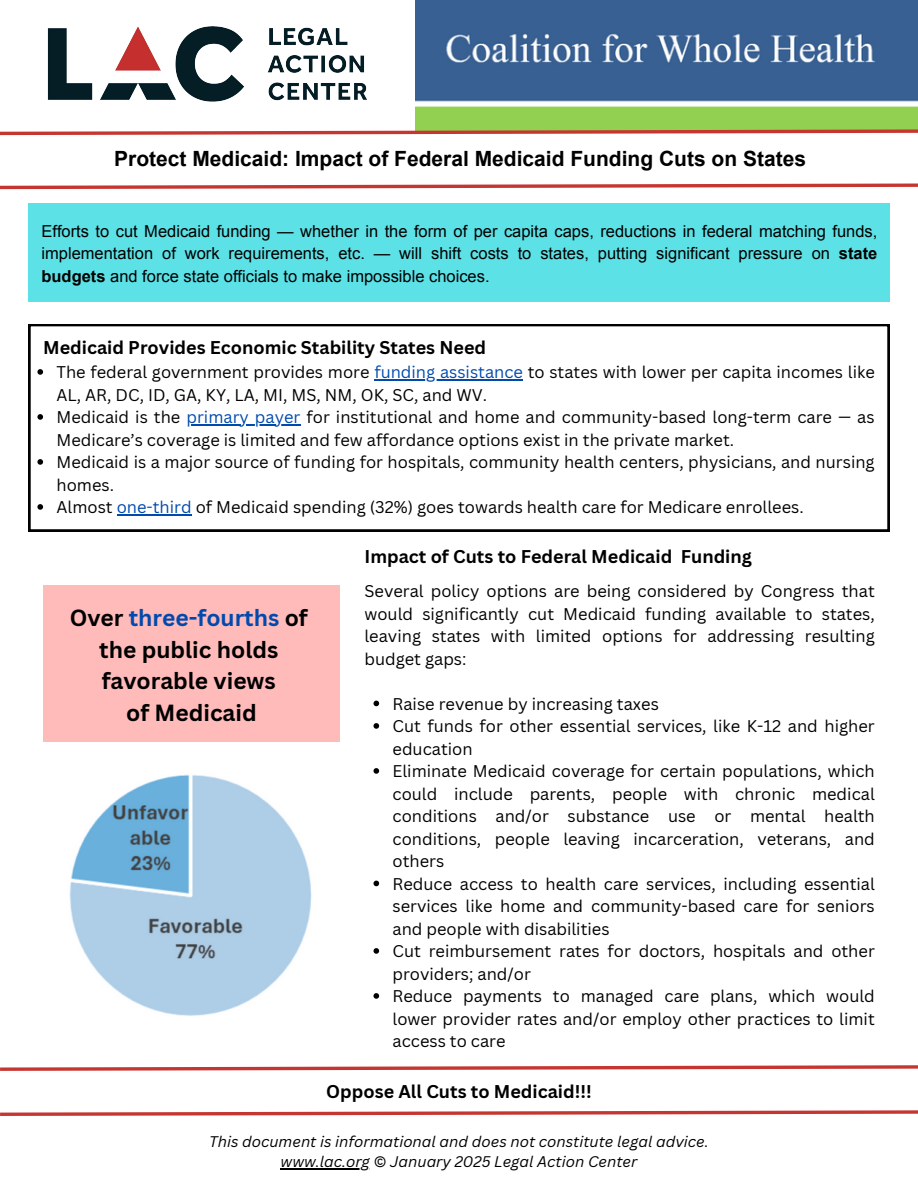
<style>
.page{position:relative;width:918px;height:1188px;background:#fff}
.page>*{position:absolute;margin:0;border:0;box-sizing:border-box;transform-origin:0 0}
.t1{font:700 22.8px/31.5px "Canva Sans";color:#000;text-align:center}
.t2{font:700 21px "Arial";color:#000}
.t3{font:700 18px "Canva Sans";color:#000}
.t4{font:16.5px/22.5px "Canva Sans";color:#000}
.t5{font:16.5px/22.5px "Arial";color:#000;text-align:justify}
.t6{font:italic 15px "Canva Sans";color:#000}
.s1{font-weight:700}
.s2{color:#004aad}
</style>
<div class="page">
<img style="left:416px;top:0;width:501px;height:128px">
<img style="left:47px;top:26px;width:320px;height:76px">
<svg style="left:0;top:128px;width:918px;height:8px"></svg>
<svg style="left:0;top:183px;width:918px;height:7px"></svg>
<div style="left:28px;top:204px;width:862px;height:98px;background:#5ce1e6"></div>
<svg style="left:28px;top:324px;width:861px;height:207px"></svg>
<div style="left:43px;top:585px;width:297px;height:157px;background:#ffbaba"></div>
<img style="left:69px;top:774px;width:243px;height:242px">
<svg style="left:37px;top:369px;width:6px;height:6px"></svg>
<hr style="left:374px;top:379px;width:149px;height:1px;background:#004aad">
<svg style="left:37px;top:414px;width:6px;height:6px"></svg>
<hr style="left:187px;top:424px;width:113px;height:1px;background:#004aad">
<svg style="left:37px;top:459px;width:6px;height:6px"></svg>
<svg style="left:37px;top:504px;width:6px;height:6px"></svg>
<hr style="left:117px;top:514px;width:75px;height:1px;background:#004aad">
<svg style="left:374px;top:701px;width:5px;height:5px"></svg>
<svg style="left:374px;top:723px;width:5px;height:6px"></svg>
<svg style="left:374px;top:768px;width:5px;height:6px"></svg>
<svg style="left:374px;top:881px;width:5px;height:5px"></svg>
<svg style="left:374px;top:948px;width:5px;height:6px"></svg>
<svg style="left:374px;top:993px;width:5px;height:6px"></svg>
<svg style="left:0;top:1110px;width:918px;height:6px"></svg>
<svg style="left:0;top:1065px;width:918px;height:6px"></svg>
<hr style="left:281px;top:1168px;width:89px;height:2px;background:#000">
<h2 class="t2" style="left:114px;top:145px;width:693px">Protect Medicaid: Impact of Federal Medicaid Funding Cuts on States</h2>
<p class="t5" style="left:41px;top:220px;width:837px">Efforts to cut Medicaid funding — whether in the form of per capita caps, reductions in federal matching funds, implementation of work requirements, etc. — will shift costs to states, putting significant pressure on <span class="s1">state budgets</span> and force state officials to make impossible choices.</p>
<p class="t3" style="left:43px;top:335px;width:445px">Medicaid Provides Economic Stability States Need</p>
<p class="t4" style="left:56px;top:360px;width:820px">The federal government provides more <span class="s2">funding assistance</span> to states with lower per capita incomes like</p>
<p class="t4" style="left:56px;top:383px;width:820px">AL, AR, DC, ID, GA, KY, LA, MI, MS, NM, OK, SC, and WV.<br>Medicaid is the <span class="s2">primary payer</span> for institutional and home and community-based long-term care — as</p>
<p class="t4" style="left:56px;top:428px;width:820px">Medicare’s coverage is limited and few affordance options exist in the private market.<br>Medicaid is a major source of funding for hospitals, community health centers, physicians, and nursing</p>
<h1 class="t4" style="left:56px;top:473px;width:749px">homes.<br>Almost <span class="s2">one-third</span> of Medicaid spending (32%) goes towards health care for Medicare enrollees.</h1>
<p class="t1" style="left:70px;top:601px;width:240px">Over <span class="s2">three-fourths</span> of the public holds favorable views<br>of Medicaid</p>
<p class="t3" style="left:365px;top:544px;width:389px">Impact of Cuts to Federal Medicaid Funding</p>
<p class="t4" style="left:365px;top:579px;width:512px;text-align:justify">Several policy options are being considered by Congress that would significantly cut Medicaid funding available to states, leaving states with limited options for addressing resulting budget gaps:</p>
<h2 class="t4" style="left:393px;top:692px;width:268px">Raise revenue by increasing taxes</h2>
<h3 class="t4" style="left:393px;top:714px;width:484px">Cut funds for other essential services, like K-12 and higher education</h3>
<p class="t4" style="left:393px;top:759px;width:484px;text-align:justify">Eliminate Medicaid coverage for certain populations, which could include parents, people with chronic medical conditions and/or substance use or mental health conditions, people leaving incarceration, veterans, and others</p>
<p class="t4" style="left:393px;top:872px;width:484px;text-align:justify">Reduce access to health care services, including essential services like home and community-based care for seniors and people with disabilities</p>
<p class="t4" style="left:393px;top:939px;width:484px">Cut reimbursement rates for doctors, hospitals and other providers; and/or</p>
<p class="t4" style="left:393px;top:984px;width:484px;text-align:justify">Reduce payments to managed care plans, which would lower provider rates and/or employ other practices to limit access to care</p>
<h1 class="t3" style="left:326px;top:1079px;width:267px">Oppose All Cuts to Medicaid!!!</h1>
<p class="t6" style="left:209px;top:1131px;width:501px">This document is informational and does not constitute legal advice.</p>
<p class="t6" style="left:281px;top:1151px;width:358px">www.lac.org © January 2025 Legal Action Center</p>
</div>
